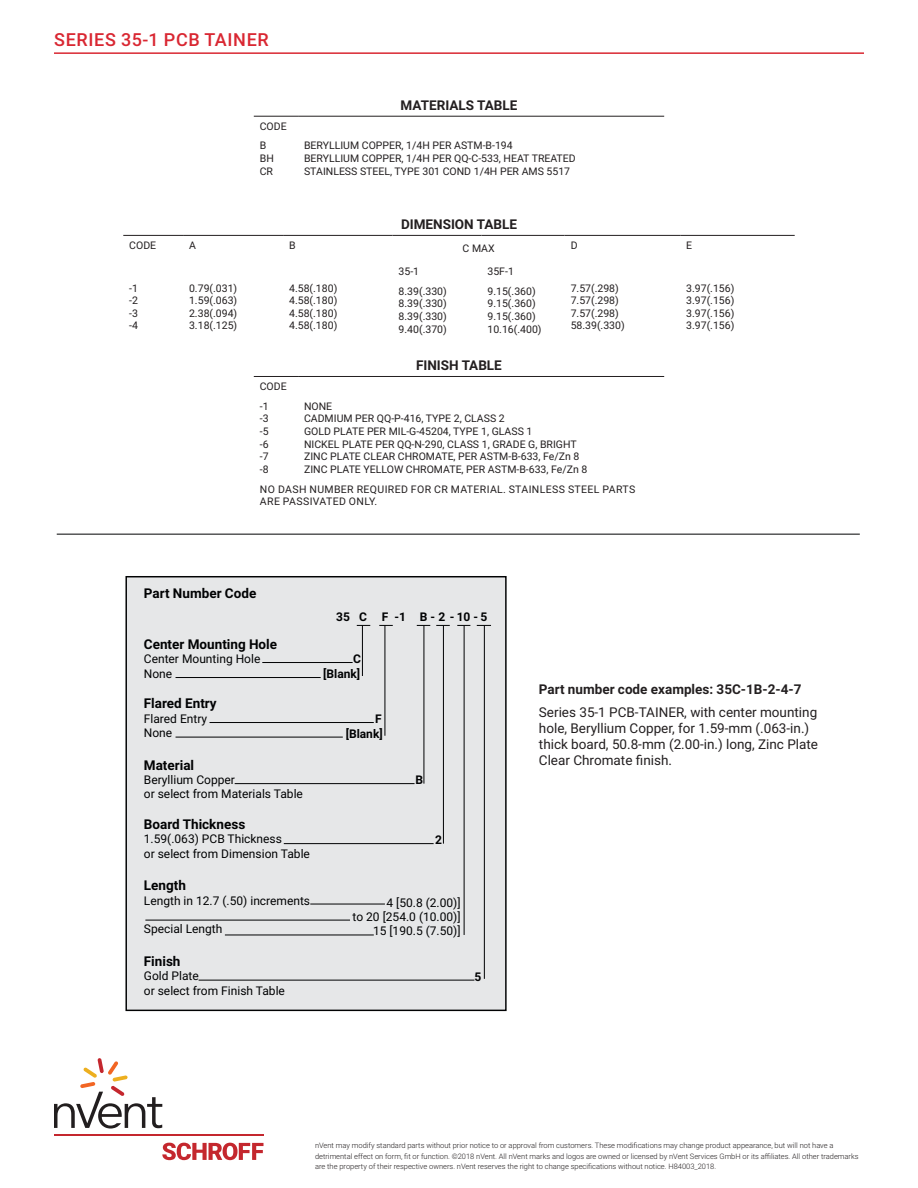
<style>
.page{position:relative;width:918px;height:1188px;background:#fff}
.page>*{position:absolute;margin:0;border:0;box-sizing:border-box;transform-origin:0 0}
.t1{font:500 18px "Roboto";letter-spacing:.035em;color:#d92732}
.t2{font:700 15px "Calibri";color:#231f20}
.t3{font:13.5px/16.2px "Roboto";color:#231f20}
.t4{font:700 13.5px "Roboto";color:#010203}
.t5{font:700 13.5px "Roboto";color:#231f20}
.t6{font:12px/14.4px "Roboto";color:#010203}
.t7{font:12px/14.4px "Calibri";color:#231f20}
.t8{font:700 12px "Roboto";color:#010203}
.t9{font:10.5px/12.6px "Roboto";color:#231f20}
.t10{font:10.5px/12.6px "Roboto";letter-spacing:.035em;color:#231f20}
.t11{font:300 7.5px/10.5px "Roboto";color:#231f20}
</style>
<div class="page">
<svg style="left:162px;top:1143px;width:102px;height:17px"></svg>
<hr style="left:54px;top:1135px;width:210px;height:1px;background:#c4272e">
<svg style="left:54px;top:1058px;width:108px;height:71px"></svg>
<hr style="left:54px;top:52px;width:810px;height:2px;background:#d92732">
<hr style="left:57px;top:534px;width:803px;height:1px;background:#010203">
<div style="left:126px;top:577px;width:380px;height:433px;background:#e6e7e8"></div>
<hr style="left:443px;top:625px;width:1px;height:219px;background:#010203">
<hr style="left:385px;top:625px;width:1px;height:111px;background:#010203">
<hr style="left:464px;top:626px;width:1px;height:309px;background:#010203">
<hr style="left:262px;top:662px;width:91px;height:1px;background:#010203">
<hr style="left:176px;top:677px;width:145px;height:1px;background:#010203">
<hr style="left:176px;top:737px;width:167px;height:1px;background:#010203">
<hr style="left:145px;top:920px;width:205px;height:1px;background:#010203">
<hr style="left:225px;top:935px;width:149px;height:1px;background:#010203">
<hr style="left:310px;top:904px;width:75px;height:1px;background:#010203">
<hr style="left:235px;top:783px;width:180px;height:1px;background:#010203">
<hr style="left:284px;top:843px;width:150px;height:1px;background:#010203">
<hr style="left:199px;top:980px;width:275px;height:1px;background:#010203">
<hr style="left:484px;top:626px;width:1px;height:353px;background:#010203">
<svg style="left:436px;top:625px;width:14px;height:1px"></svg>
<hr style="left:424px;top:625px;width:1px;height:159px;background:#010203">
<hr style="left:362px;top:625px;width:1px;height:51px;background:#010203">
<svg style="left:417px;top:625px;width:13px;height:1px"></svg>
<svg style="left:379px;top:625px;width:14px;height:1px"></svg>
<svg style="left:357px;top:625px;width:13px;height:1px"></svg>
<svg style="left:457px;top:625px;width:13px;height:1px"></svg>
<svg style="left:477px;top:625px;width:14px;height:1px"></svg>
<hr style="left:210px;top:722px;width:164px;height:1px;background:#010203">
<hr style="left:254px;top:116px;width:44px;height:1px;background:#231f20">
<hr style="left:298px;top:116px;width:366px;height:1px;background:#231f20">
<hr style="left:254px;top:376px;width:44px;height:1px;background:#231f20">
<hr style="left:298px;top:376px;width:366px;height:1px;background:#231f20">
<hr style="left:123px;top:235px;width:60px;height:1px;background:#231f20">
<hr style="left:183px;top:235px;width:100px;height:1px;background:#231f20">
<hr style="left:283px;top:235px;width:110px;height:1px;background:#231f20">
<hr style="left:393px;top:235px;width:89px;height:1px;background:#231f20">
<hr style="left:482px;top:235px;width:83px;height:1px;background:#231f20">
<hr style="left:565px;top:235px;width:115px;height:1px;background:#231f20">
<hr style="left:680px;top:235px;width:115px;height:1px;background:#231f20">
<h1 class="t1" style="left:54px;top:27px;width:216px">SERIES 35-1 PCB TAINER</h1>
<p class="t9" style="left:260px;top:120px;width:28px">CODE</p>
<p class="t9" style="left:260px;top:139px;width:8px">B</p>
<p class="t9" style="left:260px;top:152px;width:16px">BH</p>
<p class="t9" style="left:260px;top:164px;width:15px">CR</p>
<p class="t5" style="left:401px;top:96px;width:118px">MATERIALS TABLE</p>
<p class="t9" style="left:304px;top:139px;width:210px">BERYLLIUM COPPER, 1/4H PER ASTM-B-194</p>
<p class="t9" style="left:304px;top:152px;width:273px">BERYLLIUM COPPER, 1/4H PER QQ-C-533, HEAT TREATED</p>
<p class="t9" style="left:304px;top:164px;width:268px">STAINLESS STEEL, TYPE 301 COND 1/4H PER AMS 5517</p>
<p class="t2" style="left:401px;top:166px;width:118px">DIMENSION TABLE</p>
<p class="t5" style="left:401px;top:215px;width:117px">DIMENSION TABLE</p>
<p class="t9" style="left:129px;top:239px;width:28px">CODE</p>
<p class="t9" style="left:189px;top:239px;width:8px">A</p>
<p class="t9" style="left:289px;top:239px;width:8px">B</p>
<p class="t9" style="left:463px;top:242px;width:34px">C MAX</p>
<p class="t9" style="left:571px;top:239px;width:8px">D</p>
<p class="t9" style="left:686px;top:239px;width:7px">E</p>
<p class="t9" style="left:129px;top:281px;width:10px">-1</p>
<p class="t9" style="left:129px;top:294px;width:10px">-2</p>
<p class="t9" style="left:129px;top:306px;width:10px">-3</p>
<p class="t9" style="left:129px;top:319px;width:10px">-4</p>
<p class="t9" style="left:399px;top:265px;width:22px">35-1</p>
<p class="t9" style="left:399px;top:284px;width:50px">8.39(.330)</p>
<p class="t9" style="left:399px;top:297px;width:50px">8.39(.330)<br>8.39(.330)</p>
<p class="t9" style="left:399px;top:322px;width:50px">9.40(.370)</p>
<p class="t9" style="left:488px;top:265px;width:28px">35F-1</p>
<p class="t9" style="left:488px;top:284px;width:50px">9.15(.360)</p>
<p class="t9" style="left:488px;top:297px;width:50px">9.15(.360)<br>9.15(.360)</p>
<p class="t9" style="left:488px;top:322px;width:56px">10.16(.400)</p>
<p class="t7" style="left:705px;top:274px;width:54px">3.97 (.156)</p>
<p class="t9" style="left:189px;top:281px;width:50px">0.79(.031)</p>
<p class="t9" style="left:189px;top:294px;width:50px">1.59(.063)</p>
<p class="t9" style="left:189px;top:306px;width:50px">2.38(.094)</p>
<p class="t9" style="left:189px;top:319px;width:50px">3.18(.125)</p>
<p class="t9" style="left:289px;top:281px;width:50px">4.58(.180)<br>4.58(.180)</p>
<p class="t9" style="left:289px;top:306px;width:50px">4.58(.180)</p>
<p class="t9" style="left:289px;top:319px;width:50px">4.58(.180)</p>
<p class="t9" style="left:571px;top:281px;width:50px">7.57(.298)</p>
<p class="t9" style="left:571px;top:294px;width:50px">7.57(.298)</p>
<p class="t9" style="left:571px;top:306px;width:50px">7.57(.298)</p>
<p class="t9" style="left:571px;top:319px;width:56px">58.39(.330)</p>
<p class="t9" style="left:686px;top:281px;width:50px">3.97(.156)</p>
<p class="t9" style="left:686px;top:294px;width:50px">3.97(.156)</p>
<p class="t9" style="left:686px;top:306px;width:50px">3.97(.156)</p>
<p class="t9" style="left:686px;top:319px;width:50px">3.97(.156)</p>
<p class="t7" style="left:503px;top:289px;width:54px">9.15 (.360)</p>
<p class="t7" style="left:705px;top:289px;width:54px">3.97 (.156)<br>3.97 (.156)</p>
<p class="t5" style="left:416px;top:356px;width:87px">FINISH TABLE</p>
<p class="t9" style="left:260px;top:380px;width:28px">CODE</p>
<p class="t9" style="left:260px;top:399px;width:10px">-1</p>
<p class="t9" style="left:260px;top:412px;width:10px">-3</p>
<p class="t9" style="left:260px;top:424px;width:10px">-5</p>
<p class="t9" style="left:260px;top:437px;width:10px">-6</p>
<p class="t9" style="left:260px;top:450px;width:10px">-7</p>
<p class="t9" style="left:260px;top:462px;width:10px">-8</p>
<p class="t9" style="left:304px;top:399px;width:30px">NONE</p>
<p class="t9" style="left:304px;top:412px;width:202px">CADMIUM PER QQ-P-416, TYPE 2, CLASS 2</p>
<p class="t9" style="left:304px;top:424px;width:230px">GOLD PLATE PER MIL-G-45204, TYPE 1, GLASS 1</p>
<p class="t9" style="left:304px;top:437px;width:274px">NICKEL PLATE PER QQ-N-290, CLASS 1, GRADE G, BRIGHT</p>
<p class="t9" style="left:304px;top:450px;width:277px">ZINC PLATE CLEAR CHROMATE, PER ASTM-B-633, Fe/Zn 8</p>
<p class="t9" style="left:304px;top:462px;width:285px">ZINC PLATE YELLOW CHROMATE, PER ASTM-B-633, Fe/Zn 8</p>
<p class="t10" style="left:260px;top:482px;width:377px">NO DASH NUMBER REQUIRED FOR CR MATERIAL. STAINLESS STEEL PARTS<br>ARE PASSIVATED ONLY.</p>
<p class="t7" style="left:300px;top:398px;width:31px">NONE</p>
<p class="t4" style="left:144px;top:584px;width:114px">Part Number Code</p>
<p class="t4" style="left:144px;top:635px;width:135px">Center Mounting Hole</p>
<p class="t6" style="left:144px;top:651px;width:118px">Center Mounting Hole<br>None</p>
<p class="t4" style="left:144px;top:694px;width:74px">Flared Entry</p>
<p class="t6" style="left:144px;top:711px;width:65px">Flared Entry<br>None</p>
<p class="t4" style="left:144px;top:755px;width:52px">Material</p>
<p class="t6" style="left:144px;top:772px;width:161px">Beryllium Copper<br>or select from Materials Table</p>
<p class="t4" style="left:144px;top:815px;width:103px">Board Thickness</p>
<p class="t6" style="left:144px;top:831px;width:168px">1.59(.063) PCB Thickness<br>or select from Dimension Table</p>
<p class="t4" style="left:144px;top:876px;width:44px">Length</p>
<p class="t6" style="left:144px;top:893px;width:168px">Length in 12.7 (.50) increments</p>
<p class="t6" style="left:144px;top:921px;width:80px">Special Length</p>
<p class="t4" style="left:144px;top:952px;width:38px">Finish</p>
<p class="t6" style="left:144px;top:968px;width:143px">Gold Plate<br>or select from Finish Table</p>
<p class="t8" style="left:336px;top:609px;width:152px">35 C F -1 B - 2 -10 -5</p>
<p class="t8" style="left:353px;top:650px;width:9px">C</p>
<p class="t8" style="left:323px;top:665px;width:39px">[Blank]</p>
<p class="t8" style="left:375px;top:710px;width:8px">F</p>
<p class="t8" style="left:346px;top:725px;width:39px">[Blank]</p>
<p class="t8" style="left:416px;top:771px;width:9px">B</p>
<p class="t8" style="left:435px;top:832px;width:8px">2</p>
<p class="t6" style="left:353px;top:895px;width:109px;text-align:right">4 [50.8 (2.00)]<br>to 20 [254.0 (10.00)]<br>15 [190.5 (7.50)]</p>
<p class="t8" style="left:474px;top:968px;width:8px">5</p>
<p class="t5" style="left:539px;top:680px;width:264px">Part number code examples: 35C-1B-2-4-7</p>
<p class="t3" style="left:539px;top:703px;width:281px">Series 35-1 PCB-TAINER, with center mounting hole, Beryllium Copper, for 1.59-mm (.063-in.) thick board, 50.8-mm (2.00-in.) long, Zinc Plate Clear Chromate finish.</p>
<p class="t11" style="left:315px;top:1140px;width:545px">nVent may modify standard parts without prior notice to or approval from customers. These modifications may change product appearance, but will not have a detrimental effect on form, fit or function. ©2018 nVent. All nVent marks and logos are owned or licensed by nVent Services GmbH or its affiliates. All other trademarks are the property of their respective owners. nVent reserves the right to change specifications without notice. H84003_2018.</p>
</div>
